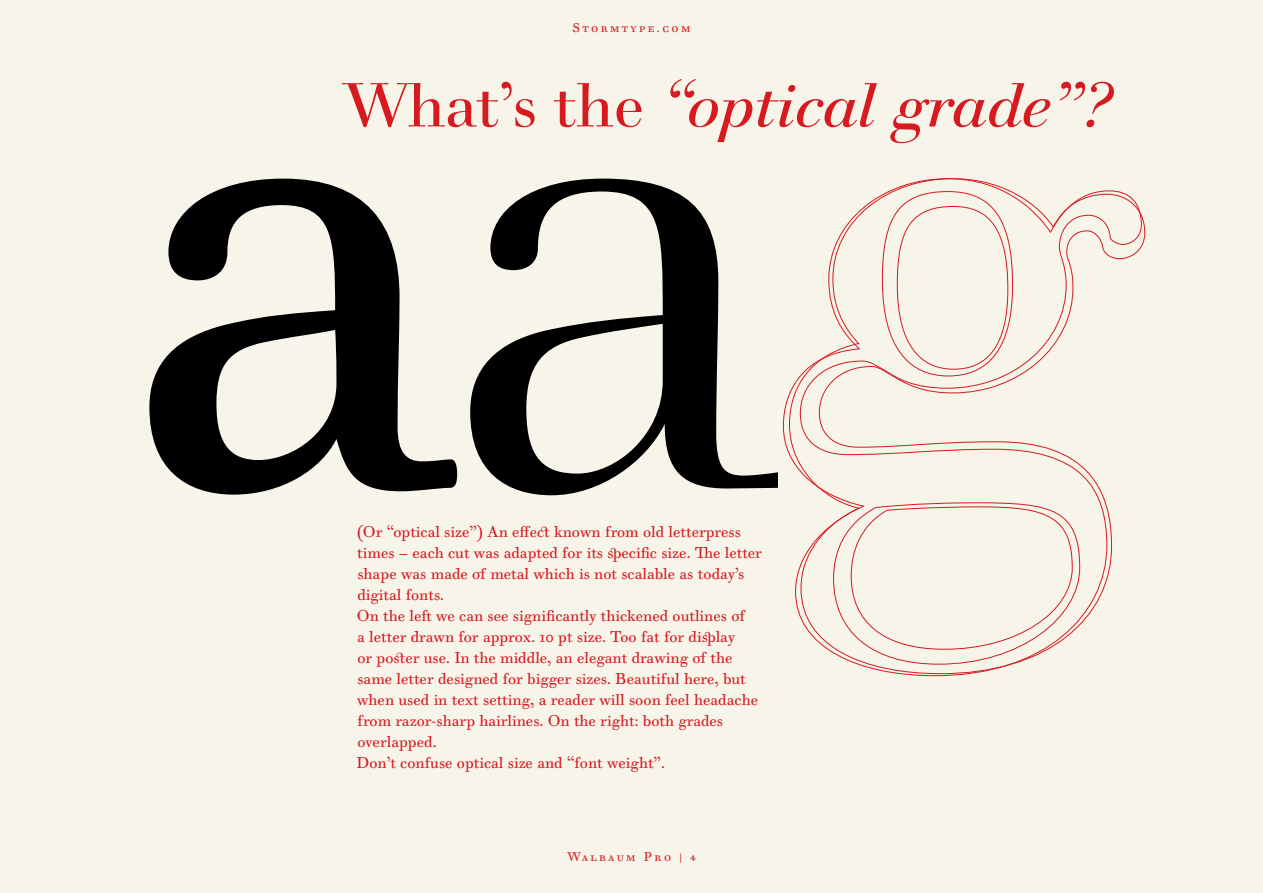
<style>
.page{position:relative;width:1263px;height:893px;background:#f7f5ea}
.page>*{position:absolute;margin:0;border:0;box-sizing:border-box;transform-origin:0 0}
.t1{font:678px "Walbaum 10 Pro";color:#000}
.t2{font:italic 60px "Walbaum 120 Medium Pro";color:#d71920}
.t3{font:15px/21px "Walbaum 10 Pro";color:#d71920}
.t4{font:12px "Walbaum 10 Pro";letter-spacing:.2em;color:#d71920}
.s1{font-style:normal}
.s2{font-family:"Walbaum 120 Pro"}
</style>
<div class="page">
<svg style="left:783px;top:178px;width:359px;height:498px"></svg>
<p class="t4" style="left:572px;top:20px;width:120px">Stormtype.com</p>
<h2 class="t2" style="left:342px;top:69px;width:770px"><span class="s1">What’s the</span> “optical grade”?</h2>
<h1 class="t1" style="left:115px;top:-207px;width:656px">a<span class="s2">a</span></h1>
<p class="t3" style="left:357px;top:521px;width:386px">(Or “optical size”) An effect known from old letterpress</p>
<p class="t3" style="left:357px;top:542px;width:406px">times – each cut was adapted for its specific size. The letter shape was made of metal which is not scalable as today’s digital fonts.</p>
<p class="t3" style="left:357px;top:605px;width:390px">On the left we can see significantly thickened outlines of a letter drawn for approx. 10 pt size. Too fat for display</p>
<p class="t3" style="left:357px;top:647px;width:403px">or poster use. In the middle, an elegant drawing of the same letter designed for bigger sizes. Beautiful here, but when used in text setting, a reader will soon feel headache from razor-sharp hairlines. On the right: both grades overlapped.<br>Don’t confuse optical size and “font weight”.</p>
<p class="t4" style="left:567px;top:849px;width:130px">Walbaum Pro | 4</p>
</div>
